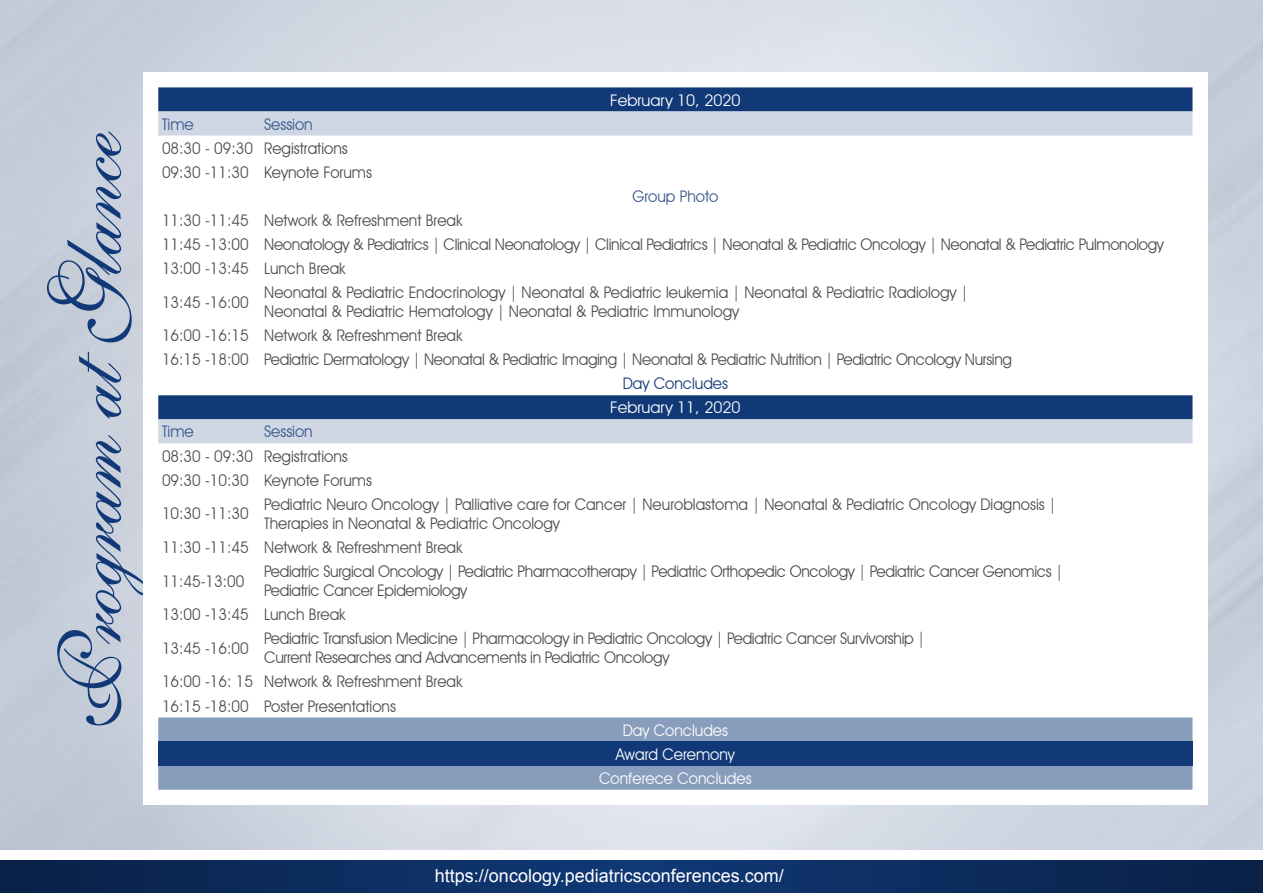
<style>
.page{position:relative;width:1263px;height:893px;background:#fff}
.page>*{position:absolute;margin:0;border:0;box-sizing:border-box;transform-origin:0 0}
.t1{font:87.75px "English 111 Presto BT";color:#113977}
.t2{font:18px "Arial";color:#fff}
.t3{font:16.05px/24px "Avant Garde IT Cby BT";letter-spacing:-.015em;color:#4d4d4f;scale:.95 1}
.t4{font:16.05px/24px "Avant Garde IT Cby BT";color:#fff;text-align:center;scale:.95 1}
.t5{font:16.05px "Avant Garde IT Cby BT";color:#35578b;scale:.95 1}
.t6{font:16.05px "Avant Garde IT Cby BT";color:#fff}
.t7{font:16.05px "Avant Garde IT Cby BT";color:#113977;scale:.95 1}
</style>
<div class="page">
<svg style="left:0;top:860px;width:1263px;height:33px;background:#0c2c5d"></svg>
<div style="left:158px;top:87px;width:1034px;height:24px;background:#113977"></div>
<svg style="left:158px;top:111px;width:1034px;height:332px"></svg>
<div style="left:158px;top:717px;width:1034px;height:73px;background:#889cbb"></div>
<div style="left:158px;top:742px;width:1034px;height:24px;background:#113977"></div>
<h1 class="t1" style="left:38px;top:731px;width:601px;rotate:-90deg">Program atGlance</h1>
<p class="t5" style="left:162px;top:114px;width:35px">Time</p>
<p class="t5" style="left:264px;top:114px;width:53px">Session</p>
<p class="t3" style="left:162px;top:136px;width:222px">08:30 - 09:30 Registrations<br>09:30 -11:30 Keynote Forums</p>
<p class="t6" style="left:610px;top:90px;width:132px">February 10, 2020</p>
<p class="t5" style="left:632px;top:186px;width:92px">Group Photo</p>
<p class="t3" style="left:162px;top:208px;width:1056px">11:30 -11:45 Network &amp; Refreshment Break<br>11:45 -13:00 Neonatology &amp; Pediatrics | Clinical Neonatology | Clinical Pediatrics | Neonatal &amp; Pediatric Oncology | Neonatal &amp; Pediatric Pulmonology<br>13:00 -13:45 Lunch Break</p>
<p class="t3" style="left:162px;top:290px;width:93px">13:45 -16:00</p>
<p class="t3" style="left:264px;top:283px;width:743px;line-height:19.2px">Neonatal &amp; Pediatric Endocrinology | Neonatal &amp; Pediatric leukemia | Neonatal &amp; Pediatric Radiology |<br>Neonatal &amp; Pediatric Hematology | Neonatal &amp; Pediatric Immunology</p>
<p class="t3" style="left:162px;top:323px;width:896px">16:00 -16:15 Network &amp; Refreshment Break<br>16:15 -18:00 Pediatric Dermatology | Neonatal &amp; Pediatric Imaging | Neonatal &amp; Pediatric Nutrition | Pediatric Oncology Nursing</p>
<p class="t7" style="left:623px;top:374px;width:112px">Day Concludes</p>
<p class="t6" style="left:610px;top:398px;width:132px">February 11, 2020</p>
<p class="t5" style="left:162px;top:422px;width:35px">Time</p>
<p class="t5" style="left:264px;top:422px;width:53px">Session</p>
<p class="t3" style="left:162px;top:444px;width:222px">08:30 - 09:30 Registrations<br>09:30 -10:30 Keynote Forums</p>
<p class="t3" style="left:162px;top:501px;width:93px">10:30 -11:30</p>
<p class="t3" style="left:264px;top:494px;width:835px;line-height:19.2px">Pediatric Neuro Oncology | Palliative care for Cancer | Neuroblastoma | Neonatal &amp; Pediatric Oncology Diagnosis |<br>Therapies in Neonatal &amp; Pediatric Oncology</p>
<p class="t3" style="left:162px;top:530px;width:318px;line-height:33.6px">11:30 -11:45 Network &amp; Refreshment Break<br>11:45-13:00</p>
<p class="t3" style="left:264px;top:561px;width:842px;line-height:19.2px">Pediatric Surgical Oncology | Pediatric Pharmacotherapy | Pediatric Orthopedic Oncology | Pediatric Cancer Genomics |<br>Pediatric Cancer Epidemiology</p>
<p class="t3" style="left:162px;top:598px;width:195px;line-height:33.6px">13:00 -13:45 Lunch Break<br>13:45 -16:00</p>
<p class="t3" style="left:264px;top:629px;width:697px;line-height:19.2px">Pediatric Transfusion Medicine | Pharmacology in Pediatric Oncology | Pediatric Cancer Survivorship |<br>Current Researches and Advancements in Pediatric Oncology</p>
<p class="t3" style="left:162px;top:670px;width:318px">16:00 -16: 15 Network &amp; Refreshment Break<br>16:15 -18:00 Poster Presentations</p>
<p class="t4" style="left:599px;top:718px;width:162px">Day Concludes<br>Award Ceremony<br>Conferece Concludes</p>
<p class="t2" style="left:435px;top:864px;width:350px">https://oncology.pediatricsconferences.com/</p>
</div>
